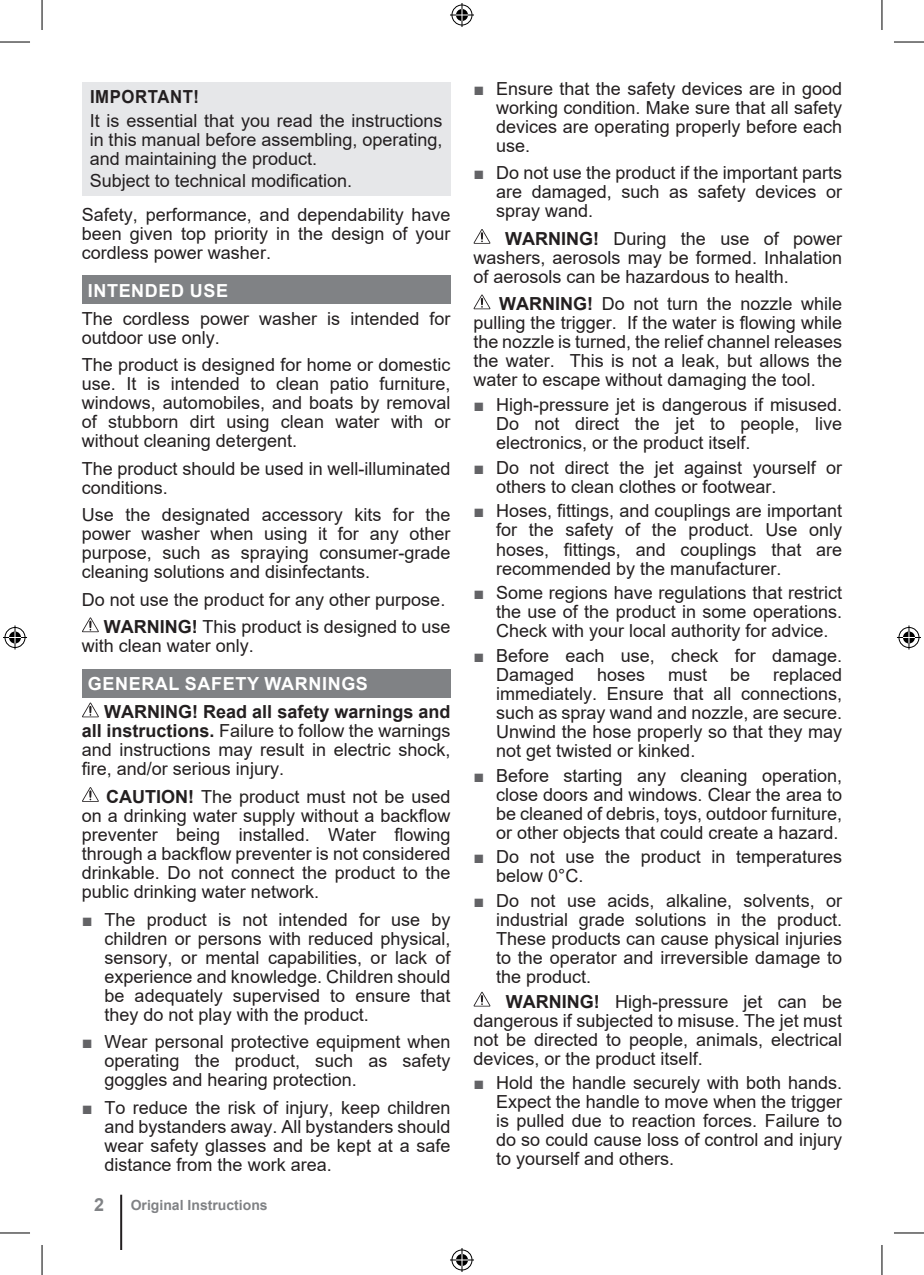
<style>
.page{position:relative;width:924px;height:1275px;background:#fff}
.page>*{position:absolute;margin:0;border:0;box-sizing:border-box;transform-origin:0 0}
.Body_Text_-_Normal{font:18px/19px "Arial";color:#231f20;text-align:justify}
.Heading_-_All_Caps{font:700 18px "Arial";letter-spacing:.035em;color:#fff}
.Heading_-_All_Caps-2{font:700 18px "Arial";letter-spacing:.035em;color:#231f20;scale:.93 1}
.t1{font:700 18px "Arial";color:#808285}
.t2{font:700 14px "Arial";color:#808285}
.s1{font-weight:700}
.s2{color:#636366}
</style>
<div class="page">
<hr style="left:120px;top:1194px;width:2px;height:56px;background:#231f20">
<div style="left:82px;top:275px;width:368px;height:29px;background:#808285"></div>
<div style="left:82px;top:669px;width:368px;height:28px;background:#808285"></div>
<div style="left:82px;top:82px;width:368px;height:113px;background:#e6e7e9"></div>
<svg style="left:82px;top:617px;width:17px;height:15px"></svg>
<svg style="left:82px;top:702px;width:17px;height:15px"></svg>
<svg style="left:82px;top:787px;width:17px;height:15px"></svg>
<svg style="left:473px;top:229px;width:17px;height:15px"></svg>
<svg style="left:473px;top:294px;width:17px;height:15px"></svg>
<svg style="left:473px;top:991px;width:17px;height:15px"></svg>
<hr style="left:0;top:42px;width:30px;height:1px;background:#000">
<hr style="left:893px;top:42px;width:30px;height:1px;background:#000">
<hr style="left:0;top:1232px;width:30px;height:1px;background:#000">
<hr style="left:893px;top:1232px;width:30px;height:1px;background:#000">
<hr style="left:42px;top:0;width:1px;height:30px;background:#000">
<hr style="left:42px;top:1245px;width:1px;height:30px;background:#000">
<hr style="left:881px;top:0;width:1px;height:30px;background:#000">
<hr style="left:881px;top:1245px;width:1px;height:30px;background:#000">
<svg style="left:450px;top:3px;width:24px;height:24px"></svg>
<svg style="left:450px;top:1248px;width:24px;height:24px"></svg>
<svg style="left:3px;top:625px;width:24px;height:24px"></svg>
<svg style="left:897px;top:625px;width:23px;height:24px"></svg>
<p class="Heading_-_All_Caps-2" style="left:90px;top:84px;width:119px">IMPORTANT!</p>
<p class="Body_Text_-_Normal" style="left:90px;top:111px;width:354px">It is essential that you read the instructions in this manual before assembling, operating, and maintaining the product.</p>
<p class="Body_Text_-_Normal" style="left:90px;top:171px;width:264px">Subject to technical modification.</p>
<p class="Body_Text_-_Normal" style="left:82px;top:205px;width:370px">Safety, performance, and dependability have been given top priority in the design of your cordless power washer.</p>
<p class="Heading_-_All_Caps" style="left:88px;top:278px;width:142px">INTENDED USE</p>
<p class="Body_Text_-_Normal" style="left:82px;top:309px;width:370px">The cordless power washer is intended for outdoor use only.</p>
<p class="Body_Text_-_Normal" style="left:82px;top:355px;width:370px">The product is designed for home or domestic use. It is intended to clean patio furniture, windows, automobiles, and boats by removal of stubborn dirt using clean water with or without cleaning detergent.</p>
<p class="Body_Text_-_Normal" style="left:82px;top:459px;width:370px">The product should be used in well-illuminated conditions.</p>
<p class="Body_Text_-_Normal" style="left:82px;top:505px;width:370px">Use the designated accessory kits for the power washer when using it for any other purpose, such as spraying consumer-grade cleaning solutions and disinfectants.</p>
<p class="Body_Text_-_Normal" style="left:82px;top:590px;width:365px">Do not use the product for any other purpose.</p>
<p class="Body_Text_-_Normal" style="left:82px;top:617px;width:370px;text-indent:22px"><span class="s1">WARNING!</span> This product is designed to use with clean water only.</p>
<p class="Heading_-_All_Caps" style="left:88px;top:671px;width:281px">GENERAL SAFETY WARNINGS</p>
<p class="Body_Text_-_Normal" style="left:82px;top:702px;width:370px;text-indent:22px"><span class="s1">WARNING! Read all safety warnings and all instructions.</span> Failure to follow the warnings and instructions may result in electric shock, fire, and/or serious injury.</p>
<p class="Body_Text_-_Normal" style="left:82px;top:787px;width:370px;text-indent:24px"><span class="s1">CAUTION!</span> The product must not be used on a drinking water supply without a backflow preventer being installed. Water flowing through a backflow preventer is not considered drinkable. Do not connect the product to the public drinking water network.</p>
<p class="Body_Text_-_Normal" style="left:104px;top:909px;width:347px;text-indent:-23px"><span class="s2">■</span> The product is not intended for use by children or persons with reduced physical, sensory, or mental capabilities, or lack of experience and knowledge. Children should be adequately supervised to ensure that they do not play with the product.</p>
<p class="Body_Text_-_Normal" style="left:104px;top:1032px;width:347px;text-indent:-23px"><span class="s2">■</span> Wear personal protective equipment when operating the product, such as safety goggles and hearing protection.</p>
<p class="Body_Text_-_Normal" style="left:104px;top:1097px;width:347px;text-indent:-23px"><span class="s2">■</span> To reduce the risk of injury, keep children and bystanders away. All bystanders should wear safety glasses and be kept at a safe distance from the work area.</p>
<p class="t1" style="left:94px;top:1191px;width:12px">2</p>
<p class="t2" style="left:131px;top:1195px;width:138px">Original Instructions</p>
<p class="Body_Text_-_Normal" style="left:496px;top:79px;width:347px;text-indent:-23px"><span class="s2">■</span> Ensure that the safety devices are in good working condition. Make sure that all safety devices are operating properly before each use.</p>
<p class="Body_Text_-_Normal" style="left:496px;top:163px;width:347px;text-indent:-23px"><span class="s2">■</span> Do not use the product if the important parts are damaged, such as safety devices or spray wand.</p>
<p class="Body_Text_-_Normal" style="left:473px;top:229px;width:370px;text-indent:32px"><span class="s1">WARNING!</span> During the use of power washers, aerosols may be formed. Inhalation of aerosols can be hazardous to health.</p>
<p class="Body_Text_-_Normal" style="left:473px;top:294px;width:370px;text-indent:26px"><span class="s1">WARNING!</span> Do not turn the nozzle while pulling the trigger. If the water is flowing while the nozzle is turned, the relief channel releases the water. This is not a leak, but allows the water to escape without damaging the tool.</p>
<p class="Body_Text_-_Normal" style="left:496px;top:395px;width:347px;text-indent:-23px"><span class="s2">■</span> High-pressure jet is dangerous if misused.<br>Do not direct the jet to people, live electronics, or the product itself.</p>
<p class="Body_Text_-_Normal" style="left:496px;top:458px;width:347px;text-indent:-23px"><span class="s2">■</span> Do not direct the jet against yourself or others to clean clothes or footwear.</p>
<p class="Body_Text_-_Normal" style="left:496px;top:501px;width:347px;text-indent:-23px"><span class="s2">■</span> Hoses, fittings, and couplings are important for the safety of the product. Use only hoses, fittings, and couplings that are recommended by the manufacturer.</p>
<p class="Body_Text_-_Normal" style="left:496px;top:583px;width:347px;text-indent:-23px"><span class="s2">■</span> Some regions have regulations that restrict the use of the product in some operations.<br>Check with your local authority for advice.</p>
<p class="Body_Text_-_Normal" style="left:496px;top:646px;width:347px;text-indent:-23px"><span class="s2">■</span> Before each use, check for damage.<br>Damaged</p>
<p class="Body_Text_-_Normal" style="left:496px;top:665px;width:347px;text-indent:277px">replaced immediately. Ensure that all connections, such as spray wand and nozzle, are secure.<br>Unwind the hose properly so that they may not get twisted or kinked.</p>
<p class="Body_Text_-_Normal" style="left:496px;top:765px;width:347px;text-indent:-23px"><span class="s2">■</span> Before starting any cleaning operation, close doors and windows. Clear the area to be cleaned of debris, toys, outdoor furniture, or other objects that could create a hazard.</p>
<p class="Body_Text_-_Normal" style="left:496px;top:847px;width:347px;text-indent:-23px"><span class="s2">■</span> Do not use the product in temperatures below 0°C.</p>
<p class="Body_Text_-_Normal" style="left:496px;top:891px;width:347px;text-indent:-23px"><span class="s2">■</span> Do not use acids, alkaline, solvents, or industrial grade solutions in the product.<br>These products can cause physical injuries to the operator and irreversible damage to the product.</p>
<p class="Body_Text_-_Normal" style="left:473px;top:991px;width:370px;text-indent:33px"><span class="s1">WARNING!</span> High-pressure jet can be dangerous if subjected to misuse. The jet must not be directed to people, animals, electrical devices, or the product itself.</p>
<p class="Body_Text_-_Normal" style="left:496px;top:1073px;width:347px;text-indent:-23px"><span class="s2">■</span> Hold the handle securely with both hands.<br>Expect the handle to move when the trigger is pulled due to reaction forces. Failure to do so could cause loss of control and injury to yourself and others.</p>
<p class="Body_Text_-_Normal" style="left:597px;top:665px;width:50px">hoses</p>
<p class="Body_Text_-_Normal" style="left:667px;top:665px;width:41px">must</p>
<p class="Body_Text_-_Normal" style="left:729px;top:665px;width:22px">be</p>
</div>
